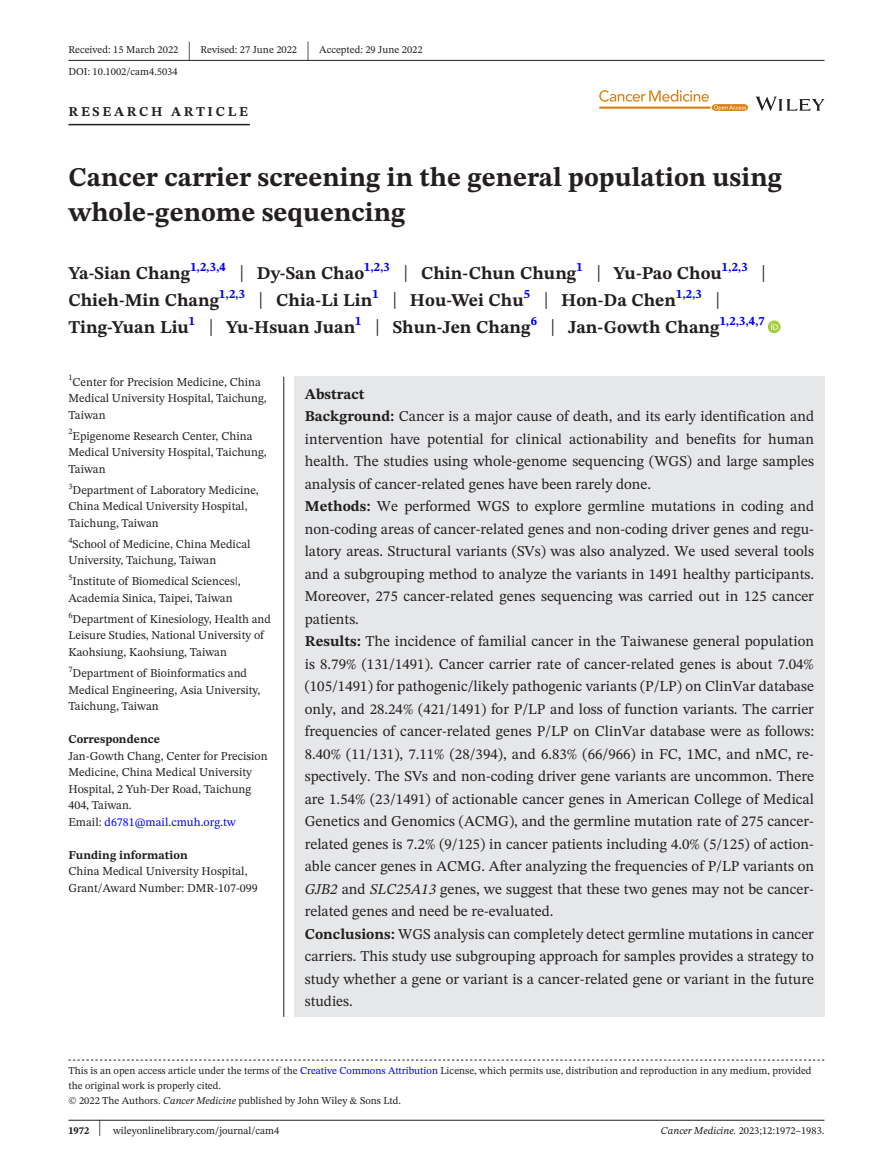
<style>
.page{position:relative;width:893px;height:1174px;background:#fff}
.page>*{position:absolute;margin:0;border:0;box-sizing:border-box;transform-origin:0 0}
.t1{font:700 27px/34.5px "STIX Two Text";color:#231f20}
.t2{font:25.65px "STIX Two Text";color:#231f20;scale:.49 1}
.t3{font:700 18px/27px "STIX Two Text";color:#231f20}
.t4{font:15px/22.5px "STIX Two Text";color:#231f20}
.t5{font:700 13.5px "STIX Two Text";letter-spacing:.2em;color:#231f20}
.t6{font:12px/16.5px "STIX Two Text";color:#231f20}
.t7{font:700 12px "STIX Two Text";color:#231f20}
.t8{font:10.5px/15px "STIX Two Text";color:#231f20}
.s1{font-weight:400;font-size:23.4px}
.s2{color:#00f}
.s3{font-weight:700}
.s4{font-style:italic}
.s5{font-size:22.2px}
</style>
<div class="page">
<hr style="left:68px;top:1119px;width:756px;height:1px;background:#231f20">
<svg style="left:756px;top:97px;width:68px;height:14px"></svg>
<svg style="left:599px;top:90px;width:149px;height:21px"></svg>
<hr style="left:68px;top:60px;width:756px;height:1px;background:#231f20">
<hr style="left:68px;top:124px;width:182px;height:1px;background:#231f20">
<svg style="left:768px;top:320px;width:12px;height:13px"></svg>
<svg style="left:771px;top:323px;width:7px;height:7px"></svg>
<svg style="left:68px;top:1059px;width:756px;height:1px"></svg>
<div style="left:294px;top:377px;width:530px;height:640px;background:#e6e7e9"></div>
<hr style="left:283px;top:377px;width:1px;height:640px;background:#231f20">
<p class="t8" style="left:68px;top:42px;width:111px">Received: 15 March 2022</p>
<h2 class="t2" style="left:188px;top:32px;width:8px">|</h2>
<p class="t8" style="left:201px;top:42px;width:98px">Revised: 27 June 2022</p>
<h2 class="t2" style="left:307px;top:32px;width:8px">|</h2>
<p class="t8" style="left:319px;top:42px;width:105px">Accepted: 29 June 2022</p>
<p class="t8" style="left:68px;top:64px;width:111px">DOI: 10.1002/cam4.5034</p>
<p class="t5" style="left:68px;top:101px;width:181px">RESEARCH ARTICLE</p>
<h1 class="t1" style="left:68px;top:161px;width:715px">Cancer carrier screening in the general population using whole-genome sequencing</h1>
<p class="t3" style="left:68px;top:260px;width:699px">Ya-Sian Chang<sup>1,2,3,4</sup> <span class="s1">|</span> Dy-San Chao<sup>1,2,3</sup> <span class="s1">|</span> Chin-Chun Chung<sup>1</sup> <span class="s1">|</span> Yu-Pao Chou<sup>1,2,3</sup> <span class="s1">|<br></span>Chieh-Min Chang<sup>1,2,3</sup> <span class="s1">|</span> Chia-Li Lin<sup>1</sup> <span class="s1">|</span> Hou-Wei Chu<sup>5</sup> <span class="s1">|</span> Hon-Da Chen<sup>1,2,3</sup> <span class="s1">|<br></span>Ting-Yuan Liu<sup>1</sup> <span class="s1">|</span> Yu-Hsuan Juan<sup>1</sup> <span class="s1">|</span> Shun-Jen Chang<sup>6</sup> <span class="s1">|</span> Jan-Gowth Chang<sup>1,2,3,4,7</sup></p>
<p class="t6" style="left:68px;top:373px;width:200px"><sup>1</sup>Center for Precision Medicine, China<br>Medical University Hospital, Taichung,<br>Taiwan</p>
<p class="t6" style="left:68px;top:427px;width:200px"><sup>2</sup>Epigenome Research Center, China<br>Medical University Hospital, Taichung,<br>Taiwan</p>
<p class="t6" style="left:68px;top:481px;width:192px"><sup>3</sup>Department of Laboratory Medicine,<br>China Medical University Hospital,<br>Taichung, Taiwan</p>
<p class="t6" style="left:68px;top:535px;width:184px"><sup>4</sup>School of Medicine, China Medical<br>University, Taichung, Taiwan</p>
<p class="t6" style="left:68px;top:573px;width:174px"><sup>5</sup>Institute of Biomedical Sciences|,<br>Academia Sinica, Taipei, Taiwan</p>
<p class="t6" style="left:68px;top:610px;width:204px"><sup>6</sup>Department of Kinesiology, Health and<br>Leisure Studies, National University of<br>Kaohsiung, Kaohsiung, Taiwan</p>
<p class="t6" style="left:68px;top:664px;width:194px"><sup>7</sup>Department of Bioinformatics and<br>Medical Engineering, Asia University,<br>Taichung, Taiwan</p>
<p class="t7" style="left:68px;top:730px;width:93px">Correspondence</p>
<p class="t6" style="left:68px;top:747px;width:201px">Jan-Gowth Chang, Center for Precision<br>Medicine, China Medical University<br>Hospital, 2 Yuh-Der Road, Taichung<br>404, Taiwan.<br>Email: <span class="s2">d6781@mail.cmuh.org.tw</span></p>
<p class="t7" style="left:68px;top:846px;width:121px">Funding information</p>
<p class="t6" style="left:68px;top:862px;width:191px">China Medical University Hospital,<br>Grant/Award Number: DMR-107-099</p>
<p class="t4" style="left:305px;top:382px;width:511px"><span class="s3">Abstract<br>Background:</span> Cancer is a major cause of death, and its early identification and intervention have potential for clinical actionability and benefits for human health. The studies using whole-genome sequencing (WGS) and large samples analysis of cancer-related genes have been rarely done.<br><span class="s3">Methods:</span> We performed WGS to explore germline mutations in coding and non-coding areas of cancer-related genes and non-coding driver genes and regu&shy;latory areas. Structural variants (SVs) was also analyzed. We used several tools and a subgrouping method to analyze the variants in 1491 healthy participants.<br>Moreover, 275 cancer-related genes sequencing was carried out in 125 cancer patients.<br><span class="s3">Results:</span> The incidence of familial cancer in the Taiwanese general population is 8.79% (131/1491). Cancer carrier rate of cancer-related genes is about 7.04% (105/1491) for pathogenic/likely pathogenic variants (P/LP) on ClinVar database only, and 28.24% (421/1491) for P/LP and loss of function variants. The carrier frequencies of cancer-related genes P/LP on ClinVar database were as follows:<br>8.40% (11/131), 7.11% (28/394), and 6.83% (66/966) in FC, 1MC, and nMC, re&shy;spectively. The SVs and non-coding driver gene variants are uncommon. There are 1.54% (23/1491) of actionable cancer genes in American College of Medical Genetics and Genomics (ACMG), and the germline mutation rate of 275 cancer&shy;related genes is 7.2% (9/125) in cancer patients including 4.0% (5/125) of action&shy;able cancer genes in ACMG. After analyzing the frequencies of P/LP variants on <span class="s4">GJB2</span> and <span class="s4">SLC25A13</span> genes, we suggest that these two genes may not be cancer&shy;related genes and need be re-evaluated.<br><span class="s3">Conclusions:</span> WGS analysis can completely detect germline mutations in cancer carriers. This study use subgrouping approach for samples provides a strategy to study whether a gene or variant is a cancer-related gene or variant in the future studies.</p>
<p class="t8" style="left:68px;top:1063px;width:745px">This is an open access article under the terms of the <span class="s2">Creative Commons Attribution</span> License, which permits use, distribution and reproduction in any medium, provided the original work is properly cited.<br>© 2022 The Authors. <span class="s4">Cancer Medicine</span> published by John Wiley &amp; Sons Ltd.</p>
<p class="t8" style="left:68px;top:1123px;width:212px"><span class="s3">1972</span> <span class="s5">|</span> wileyonlinelibrary.com/journal/cam4</p>
<p class="t8" style="left:661px;top:1123px;width:165px"><span class="s4">Cancer Medicine.</span> 2023;12:1972–1983.</p>
</div>
